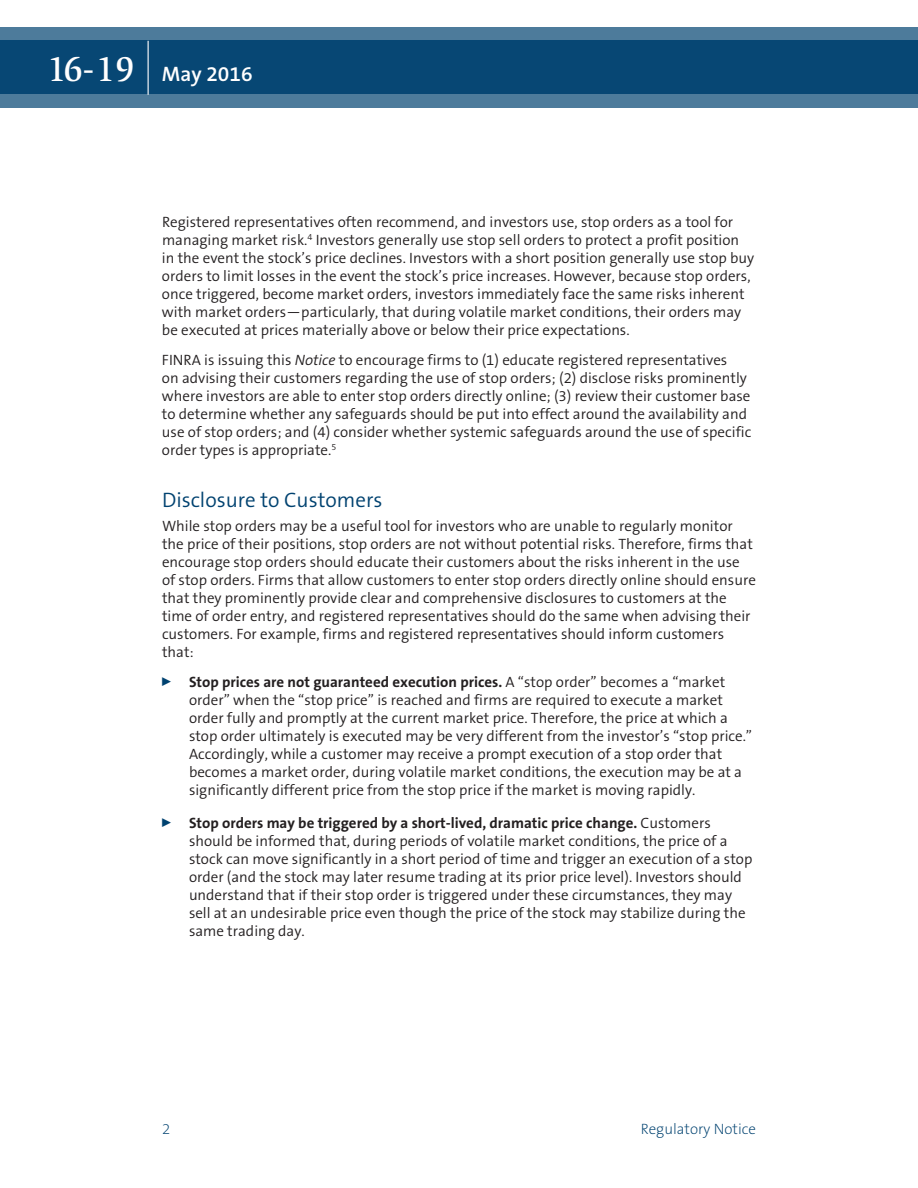
<style>
.page{position:relative;width:918px;height:1188px;background:#fff}
.page>*{position:absolute;margin:0;border:0;box-sizing:border-box;transform-origin:0 0}
.t1{font:300 21px "The Sans B4";color:#004270}
.t2{font:600 21px "The Sans B6";color:#fff}
.t3{font:300 15px/18px "The Sans B4";color:#231f20}
.t4{font:700 15px "The Sans B7";color:#231f20}
.t5{font:200 15px "The Sans B2";color:#004270}
.s1{font-family:"Slimbach LT";font-weight:500;font-size:36px}
.s2{font-style:italic}
.s3{font-family:"The Sans B4";font-weight:300}
</style>
<div class="page">
<svg style="left:0;top:27px;width:918px;height:81px;background:#1e5881"></svg>
<hr style="left:148px;top:41px;width:1px;height:54px;background:#fff">
<h1 class="t2" style="left:47px;top:63px;width:207px"><span class="s1">16-19</span> May 2016</h1>
<p class="t3" style="left:162px;top:213px;width:594px">Registered representatives often recommend, and investors use, stop orders as a tool for managing market risk.<sup>4</sup> Investors generally use stop sell orders to protect a profit position in the event the stock’s price declines. Investors with a short position generally use stop buy orders to limit losses in the event the stock’s price increases. However, because stop orders, once triggered, become market orders, investors immediately face the same risks inherent with market orders—particularly, that during volatile market conditions, their orders may be executed at prices materially above or below their price expectations.</p>
<p class="t3" style="left:162px;top:351px;width:591px">FINRA is issuing this <span class="s2">Notice</span> to encourage firms to (1) educate registered representatives<br>on advising their customers regarding the use of stop orders; (2) disclose risks prominently where investors are able to enter stop orders directly online; (3) review their customer base to determine whether any safeguards should be put into effect around the availability and use of stop orders; and (4) consider whether systemic safeguards around the use of specific order types is appropriate.<sup>5</sup></p>
<h1 class="t1" style="left:162px;top:489px;width:222px">Disclosure to Customers</h1>
<p class="t3" style="left:162px;top:518px;width:595px">While stop orders may be a useful tool for investors who are unable to regularly monitor the price of their positions, stop orders are not without potential risks. Therefore, firms that encourage stop orders should educate their customers about the risks inherent in the use of stop orders. Firms that allow customers to enter stop orders directly online should ensure that they prominently provide clear and comprehensive disclosures to customers at the time of order entry, and registered representatives should do the same when advising their customers. For example, firms and registered representatives should inform customers that:</p>
<p class="t4" style="left:162px;top:674px;width:565px"><sup>0</sup> Stop prices are not guaranteed execution prices. <span class="s3">A “stop order” becomes a “market</span></p>
<p class="t3" style="left:189px;top:692px;width:565px">order” when the “stop price” is reached and firms are required to execute a market order fully and promptly at the current market price. Therefore, the price at which a stop order ultimately is executed may be very different from the investor’s “stop price.” Accordingly, while a customer may receive a prompt execution of a stop order that becomes a market order, during volatile market conditions, the execution may be at a significantly different price from the stop price if the market is moving rapidly.</p>
<p class="t4" style="left:162px;top:815px;width:550px"><sup>0</sup> Stop orders may be triggered by a short-lived, dramatic price change. <span class="s3">Customers</span></p>
<p class="t3" style="left:189px;top:833px;width:565px">should be informed that, during periods of volatile market conditions, the price of a stock can move significantly in a short period of time and trigger an execution of a stop order (and the stock may later resume trading at its prior price level). Investors should understand that if their stop order is triggered under these circumstances, they may sell at an undesirable price even though the price of the stock may stabilize during the same trading day.</p>
<p class="t5" style="left:162px;top:1121px;width:10px">2</p>
<p class="t5" style="left:641px;top:1121px;width:117px">Regulatory Notice</p>
</div>
